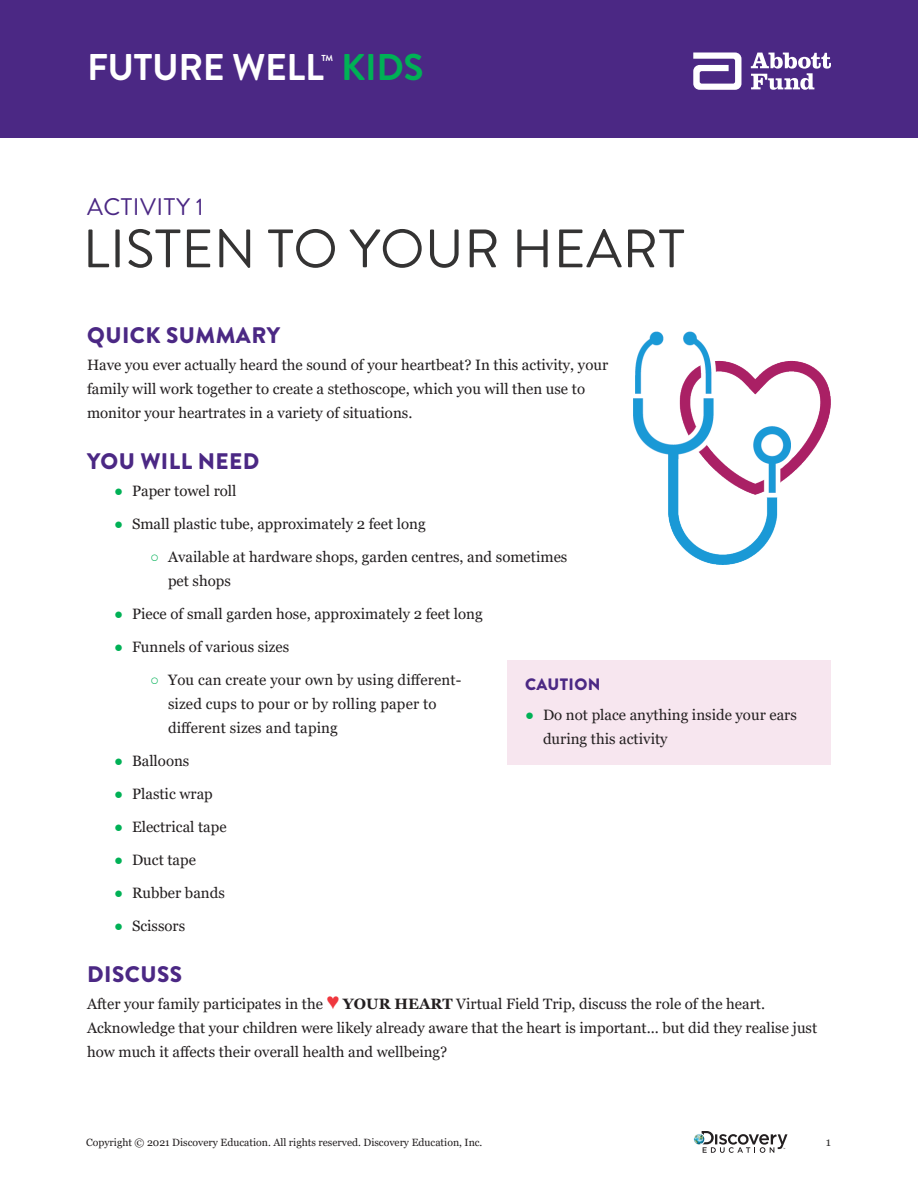
<style>
.page{position:relative;width:918px;height:1188px;background:#fff}
.page>*{position:absolute;margin:0;border:0;box-sizing:border-box;transform-origin:0 0}
.t1{font:54px "Brandon Grotesque";letter-spacing:.01em;color:#343333}
.t2{font:700 37.2px "Brandon Grotesque";letter-spacing:-.01em;color:#fff}
.Subhead_1{font:24px "Brandon Grotesque";letter-spacing:.02em;color:#4b2884}
.Subhead_1-2{font:900 22.5px "Brandon Grotesque";letter-spacing:.02em;color:#4b2884}
.Subhead_1-3{font:900 16.5px "Brandon Grotesque";letter-spacing:.02em;color:#4b2884}
.Body_-_More_space_af{font:15px/24px "Georgia";color:#231f20}
.t3{font:12px "Georgia";color:#343333}
.t4{font:10.5px "Georgia";color:#231f20}
.t5{font:700 8.7px "Brandon Grotesque";color:#fff}
.s1{color:#00b156}
.s2{font-family:"Arial";color:#00b156}
.s3{font-family:"Arial";font-weight:700;font-size:21px;color:#ef373e}
.s4{font-weight:700}
</style>
<div class="page">
<svg style="left:694px;top:1131px;width:94px;height:22px"></svg>
<div style="left:0;top:0;width:918px;height:138px;background:#4b2884"></div>
<svg style="left:751px;top:53px;width:80px;height:37px"></svg>
<svg style="left:693px;top:52px;width:48px;height:38px"></svg>
<div style="left:507px;top:660px;width:324px;height:105px;background:#f7e6ef"></div>
<img style="left:633px;top:331px;width:198px;height:233px">
<h2 class="t2" style="left:87px;top:42px;width:338px">FUTURE WELL <span class="s1">KIDS</span></h2>
<p class="t5" style="left:321px;top:52px;width:13px">TM</p>
<p class="Subhead_1" style="left:87px;top:190px;width:118px">ACTIVITY 1</p>
<p class="t1" style="left:83px;top:212px;width:603px">LISTEN TO YOUR HEART</p>
<p class="Subhead_1-2" style="left:87px;top:319px;width:194px">QUICK SUMMARY</p>
<p class="Body_-_More_space_af" style="left:87px;top:353px;width:523px">Have you ever actually heard the sound of your heartbeat? In this activity, your family will work together to create a stethoscope, which you will then use to monitor your heartrates in a variety of situations.</p>
<p class="Subhead_1-2" style="left:87px;top:445px;width:174px">YOU WILL NEED</p>
<p class="Body_-_More_space_af" style="left:114px;top:479px;width:124px"><span class="s2">●</span> Paper towel roll</p>
<p class="Body_-_More_space_af" style="left:114px;top:512px;width:313px"><span class="s2">●</span> Small plastic tube, approximately 2 feet long</p>
<p class="Body_-_More_space_af" style="left:168px;top:545px;width:401px;text-indent:-18px"><span class="s2">○</span> Available at hardware shops, garden centres, and sometimes pet shops</p>
<p class="Body_-_More_space_af" style="left:114px;top:602px;width:370px"><span class="s2">●</span> Piece of small garden hose, approximately 2 feet long</p>
<p class="Body_-_More_space_af" style="left:114px;top:635px;width:177px"><span class="s2">●</span> Funnels of various sizes</p>
<p class="Body_-_More_space_af" style="left:168px;top:668px;width:295px;text-indent:-18px"><span class="s2">○</span> You can create your own by using different&shy;sized cups to pour or by rolling paper to different sizes and taping</p>
<p class="Body_-_More_space_af" style="left:114px;top:749px;width:77px"><span class="s2">●</span> Balloons</p>
<p class="Body_-_More_space_af" style="left:114px;top:782px;width:100px"><span class="s2">●</span> Plastic wrap</p>
<p class="Body_-_More_space_af" style="left:114px;top:815px;width:114px"><span class="s2">●</span> Electrical tape</p>
<p class="Body_-_More_space_af" style="left:114px;top:848px;width:84px"><span class="s2">●</span> Duct tape</p>
<p class="Body_-_More_space_af" style="left:114px;top:881px;width:112px"><span class="s2">●</span> Rubber bands</p>
<p class="Body_-_More_space_af" style="left:114px;top:914px;width:73px"><span class="s2">●</span> Scissors</p>
<p class="Subhead_1-2" style="left:87px;top:958px;width:97px">DISCUSS</p>
<p class="Body_-_More_space_af" style="left:87px;top:992px;width:732px">After your family participates in the <span class="s3">♥</span> <span class="s4">YOUR HEART</span> Virtual Field Trip, discuss the role of the heart.<br>Acknowledge that your children were likely already aware that the heart is important... but did they realise just how much it affects their overall health and wellbeing?</p>
<p class="Subhead_1-3" style="left:525px;top:672px;width:77px">CAUTION</p>
<p class="Body_-_More_space_af" style="left:543px;top:703px;width:255px;text-indent:-18px"><span class="s2">●</span> Do not place anything inside your ears during this activity</p>
<p class="t4" style="left:86px;top:1136px;width:398px">Copyright © 2021 Discovery Education. All rights reserved. Discovery Education, Inc.</p>
<p class="t3" style="left:826px;top:1135px;width:7px">1</p>
</div>
